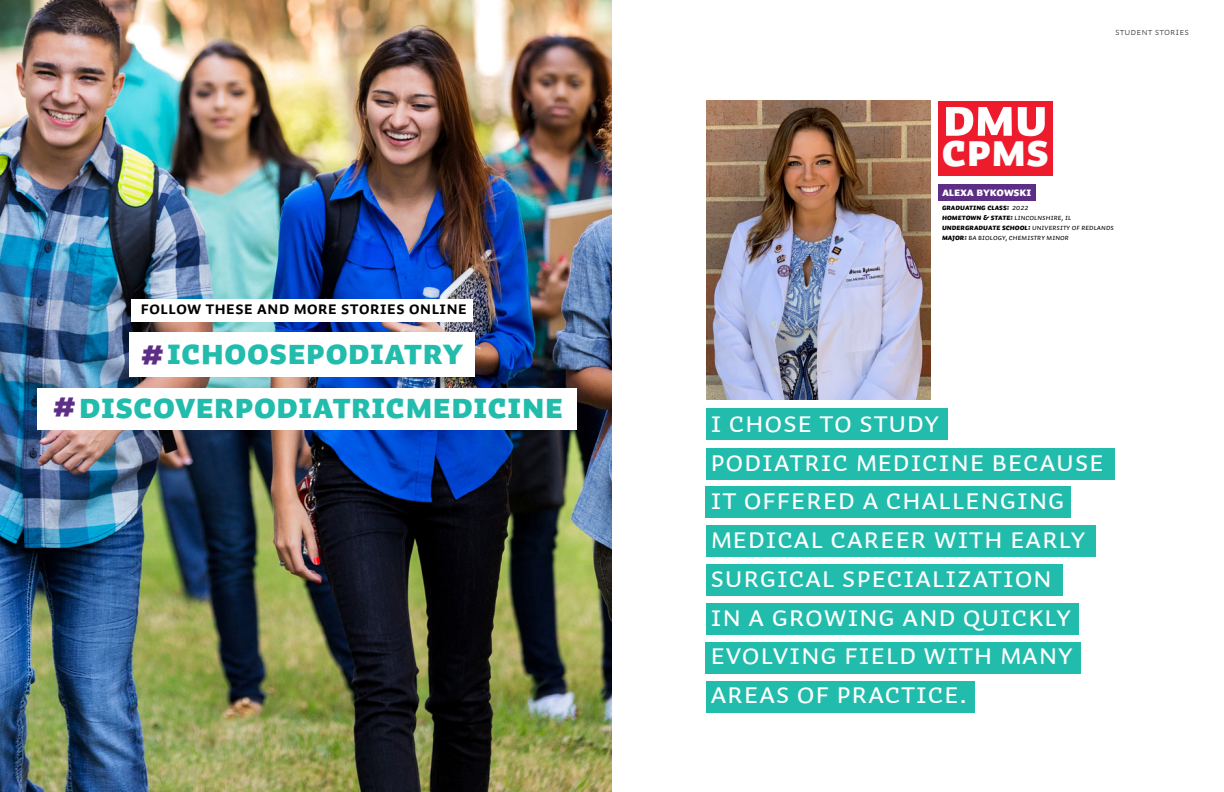
<style>
.page{position:relative;width:1224px;height:792px;background:#fff}
.page>*{position:absolute;margin:0;border:0;box-sizing:border-box;transform-origin:0 0}
.t1{font:53.5px "Auto 3 Black Sm Cp";color:#fff}
.t2{font:46.5px "Auto 3 Black Sm Cp";color:#fff}
.t3{font:43.5px "Auto 3 Black Sm Cp";color:#5d2e86}
.t4{font:36px "Auto 3 Black Sm Cp";color:#22bcac}
.t5{font:30.3px/38.8px "Auto 3 Regular Sm Cp";color:#fff}
.t6{font:18px "Auto 3 Bold Sm Cp";color:#000}
.t7{font:12px "Auto 3 Black Sm Cp";letter-spacing:-.01em;color:#fff}
.t8{font:10px "Auto 3 Light Sm Cp";color:#231f20}
.t9{font:8px "Auto 3 Black Italic Sm Cp";letter-spacing:-.01em;color:#000}
.t10{font:8px "Auto 3 Italic Sm Cp";letter-spacing:-.01em;color:#000}
.s1{font-family:"Auto 3 Italic Sm Cp"}
.s2{font-family:"Auto 3 Black Italic Sm Cp"}
</style>
<div class="page">
<img style="left:0;top:0;width:612px;height:792px">
<div style="left:939px;top:185px;width:97px;height:16px;background:#5d2e86"></div>
<div style="left:939px;top:101px;width:114px;height:75px;background:#ee1b2d"></div>
<div style="left:132px;top:299px;width:341px;height:22px;background:#fff"></div>
<div style="left:130px;top:333px;width:345px;height:44px;background:#fff"></div>
<div style="left:37px;top:388px;width:540px;height:42px;background:#fff"></div>
<div style="left:706px;top:408px;width:242px;height:32px;background:#22bcac"></div>
<div style="left:706px;top:448px;width:408px;height:32px;background:#22bcac"></div>
<div style="left:706px;top:486px;width:365px;height:32px;background:#22bcac"></div>
<div style="left:706px;top:603px;width:372px;height:32px;background:#22bcac"></div>
<div style="left:706px;top:526px;width:390px;height:31px;background:#22bcac"></div>
<div style="left:706px;top:642px;width:375px;height:32px;background:#22bcac"></div>
<div style="left:706px;top:564px;width:357px;height:31px;background:#22bcac"></div>
<div style="left:706px;top:681px;width:269px;height:31px;background:#22bcac"></div>
<img style="left:706px;top:101px;width:224px;height:299px">
<p class="t6" style="left:141px;top:298px;width:328px">follow these and more stories online</p>
<p class="t3" style="left:141px;top:332px;width:24px">#</p>
<p class="t4" style="left:167px;top:331px;width:298px">IChoosePodiatry</p>
<p class="t3" style="left:53px;top:384px;width:24px">#</p>
<p class="t4" style="left:79px;top:385px;width:486px">DISCOVERPODIATRICMEDICINE</p>
<p class="t8" style="left:1115px;top:25px;width:75px">STUDENT STORIES</p>
<p class="t1" style="left:943px;top:87px;width:107px">DMU</p>
<p class="t2" style="left:941px;top:124px;width:109px">CPMS</p>
<p class="t9" style="left:942px;top:203px;width:88px">GRADUATING CLASS: <span class="s1">2022</span></p>
<p class="t9" style="left:942px;top:213px;width:131px">Hometown &amp; State: <span class="s1">Lincolnshire, IL</span></p>
<p class="t9" style="left:942px;top:223px;width:174px">Undergraduate School: <span class="s1">University of Redlands</span></p>
<p class="t10" style="left:942px;top:233px;width:128px"><span class="s2">Major:</span> BA Biology, chemistry minor</p>
<p class="t7" style="left:942px;top:185px;width:91px">Alexa Bykowski</p>
<p class="t5" style="left:710px;top:403px;width:231px">I chose to study</p>
<p class="t5" style="left:710px;top:442px;width:396px">podiatric medicine because it offered a challenging medical career with early surgical specialization</p>
<p class="t5" style="left:710px;top:597px;width:364px">in a growing and quickly evolving field with many</p>
<p class="t5" style="left:710px;top:674px;width:259px">areas of practice.</p>
</div>
